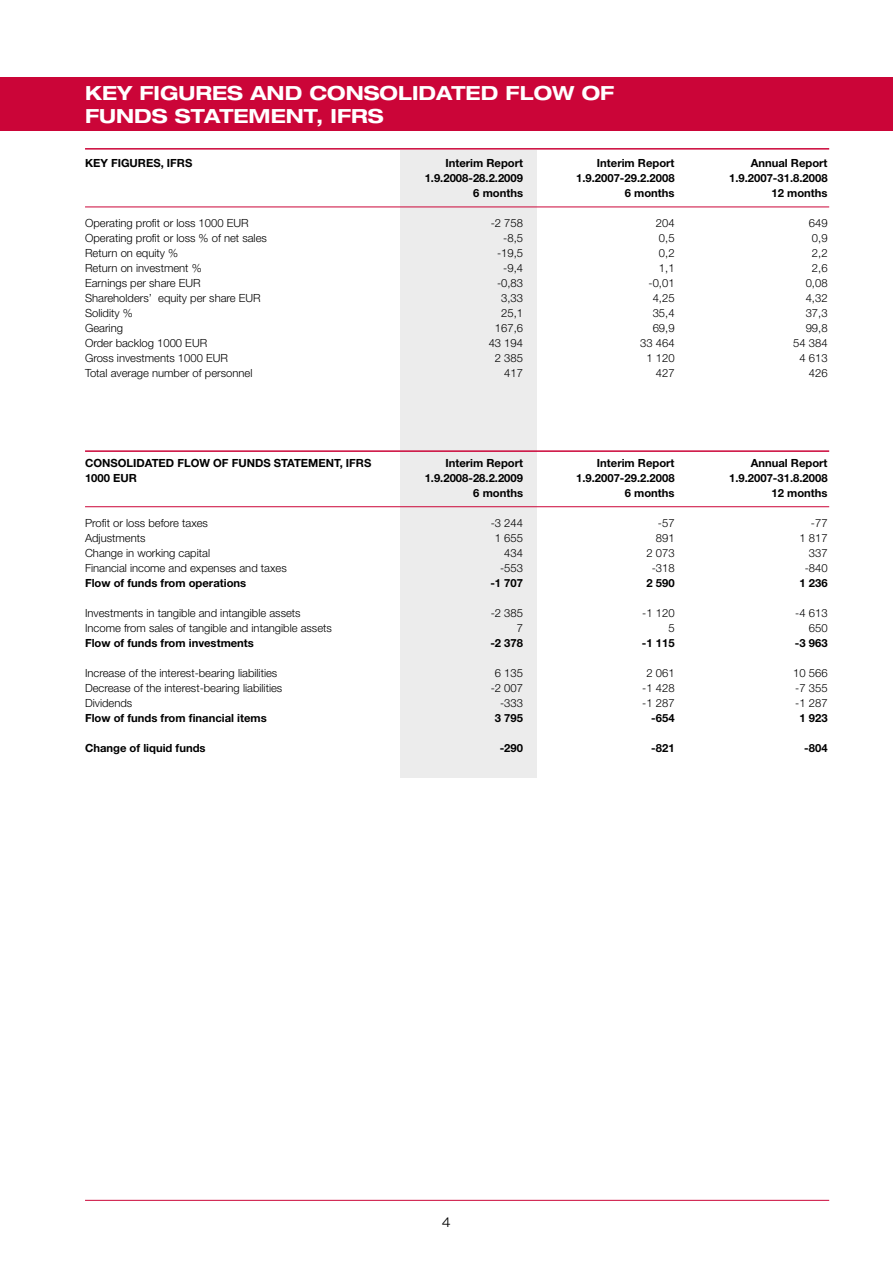
<style>
.page{position:relative;width:893px;height:1263px;background:#fff}
.page>*{position:absolute;margin:0;border:0;box-sizing:border-box;transform-origin:0 0}
.t1{font:700 expanded 19.5px/22.5px "Helvetica Neue";color:#fff}
.t2{font:300 expanded 13.5px "Helvetica Neue";color:#000}
.t3{font:300 11.25px "Helvetica Neue";color:#000}
.t4{font:700 11.25px "Helvetica Neue";color:#000}
</style>
<div class="page">
<div style="left:0;top:77px;width:893px;height:53px;background:#cb0538"></div>
<div style="left:400px;top:150px;width:136px;height:628px;background:#ececec"></div>
<hr style="left:85px;top:148px;width:744px;height:2px;background:#cb0538">
<hr style="left:85px;top:1200px;width:744px;height:1px;background:#cb0538">
<hr style="left:85px;top:207px;width:744px;height:1px;background:#cb0538">
<hr style="left:85px;top:506px;width:744px;height:1px;background:#cb0538">
<hr style="left:85px;top:450px;width:744px;height:2px;background:#cb0538">
<h1 class="t1" style="left:85px;top:82px;width:531px">KEY FIGURES AND CONSOLIDATED FLOW OF<br>FUNDS STATEMENT, IFRS</h1>
<p class="t4" style="left:85px;top:156px;width:109px">KEY FIGURES, IFRS</p>
<p class="t4" style="left:445px;top:156px;width:79px">Interim Report</p>
<p class="t4" style="left:597px;top:156px;width:79px">Interim Report</p>
<p class="t4" style="left:751px;top:156px;width:78px">Annual Report</p>
<p class="t4" style="left:425px;top:171px;width:100px">1.9.2008-28.2.2009</p>
<p class="t4" style="left:576px;top:171px;width:100px">1.9.2007-29.2.2008</p>
<p class="t4" style="left:729px;top:171px;width:100px">1.9.2007-31.8.2008</p>
<p class="t4" style="left:473px;top:186px;width:51px">6 months</p>
<p class="t4" style="left:625px;top:186px;width:51px">6 months</p>
<p class="t4" style="left:771px;top:186px;width:58px">12 months</p>
<p class="t3" style="left:85px;top:216px;width:165px">Operating profit or loss 1000 EUR</p>
<p class="t3" style="left:491px;top:216px;width:34px">-2 758</p>
<p class="t3" style="left:656px;top:216px;width:20px">204</p>
<p class="t3" style="left:809px;top:216px;width:20px">649</p>
<p class="t3" style="left:85px;top:231px;width:183px">Operating profit or loss % of net sales</p>
<p class="t3" style="left:503px;top:231px;width:21px">-8,5</p>
<p class="t3" style="left:659px;top:231px;width:17px">0,5</p>
<p class="t3" style="left:812px;top:231px;width:17px">0,9</p>
<p class="t3" style="left:85px;top:246px;width:95px">Return on equity %</p>
<p class="t3" style="left:497px;top:246px;width:28px">-19,5</p>
<p class="t3" style="left:659px;top:246px;width:17px">0,2</p>
<p class="t3" style="left:812px;top:246px;width:17px">2,2</p>
<p class="t3" style="left:85px;top:261px;width:118px">Return on investment %</p>
<p class="t3" style="left:503px;top:261px;width:21px">-9,4</p>
<p class="t3" style="left:659px;top:261px;width:17px">1,1</p>
<p class="t3" style="left:812px;top:261px;width:17px">2,6</p>
<p class="t3" style="left:85px;top:276px;width:117px">Earnings per share EUR</p>
<p class="t3" style="left:497px;top:276px;width:28px">-0,83</p>
<p class="t3" style="left:648px;top:276px;width:28px">-0,01</p>
<p class="t3" style="left:806px;top:276px;width:23px">0,08</p>
<p class="t3" style="left:85px;top:291px;width:177px">Shareholders’ equity per share EUR</p>
<p class="t3" style="left:501px;top:291px;width:23px">3,33</p>
<p class="t3" style="left:653px;top:291px;width:23px">4,25</p>
<p class="t3" style="left:806px;top:291px;width:23px">4,32</p>
<p class="t3" style="left:85px;top:306px;width:49px">Solidity %</p>
<p class="t3" style="left:501px;top:306px;width:23px">25,1</p>
<p class="t3" style="left:653px;top:306px;width:23px">35,4</p>
<p class="t3" style="left:806px;top:306px;width:23px">37,3</p>
<p class="t3" style="left:85px;top:321px;width:39px">Gearing</p>
<p class="t3" style="left:495px;top:321px;width:30px">167,6</p>
<p class="t3" style="left:653px;top:321px;width:23px">69,9</p>
<p class="t3" style="left:806px;top:321px;width:23px">99,8</p>
<p class="t3" style="left:85px;top:336px;width:124px">Order backlog 1000 EUR</p>
<p class="t3" style="left:489px;top:336px;width:36px">43 194</p>
<p class="t3" style="left:640px;top:336px;width:36px">33 464</p>
<p class="t3" style="left:793px;top:336px;width:36px">54 384</p>
<p class="t3" style="left:85px;top:351px;width:144px">Gross investments 1000 EUR</p>
<p class="t3" style="left:495px;top:351px;width:30px">2 385</p>
<p class="t3" style="left:646px;top:351px;width:30px">1 120</p>
<p class="t3" style="left:799px;top:351px;width:30px">4 613</p>
<p class="t3" style="left:85px;top:366px;width:169px">Total average number of personnel</p>
<p class="t3" style="left:504px;top:366px;width:20px">417</p>
<p class="t3" style="left:656px;top:366px;width:20px">427</p>
<p class="t3" style="left:809px;top:366px;width:20px">426</p>
<p class="t4" style="left:85px;top:456px;width:288px">CONSOLIDATED FLOW OF FUNDS STATEMENT, IFRS</p>
<p class="t4" style="left:445px;top:456px;width:79px">Interim Report</p>
<p class="t4" style="left:597px;top:456px;width:79px">Interim Report</p>
<p class="t4" style="left:751px;top:456px;width:78px">Annual Report</p>
<p class="t4" style="left:85px;top:471px;width:53px">1000 EUR</p>
<p class="t4" style="left:425px;top:471px;width:100px">1.9.2008-28.2.2009</p>
<p class="t4" style="left:576px;top:471px;width:100px">1.9.2007-29.2.2008</p>
<p class="t4" style="left:729px;top:471px;width:100px">1.9.2007-31.8.2008</p>
<p class="t4" style="left:473px;top:486px;width:51px">6 months</p>
<p class="t4" style="left:625px;top:486px;width:51px">6 months</p>
<p class="t4" style="left:771px;top:486px;width:58px">12 months</p>
<p class="t3" style="left:85px;top:516px;width:124px">Profit or loss before taxes</p>
<p class="t3" style="left:491px;top:516px;width:34px">-3 244</p>
<p class="t3" style="left:658px;top:516px;width:18px">-57</p>
<p class="t3" style="left:811px;top:516px;width:18px">-77</p>
<p class="t3" style="left:85px;top:531px;width:62px">Adjustments</p>
<p class="t3" style="left:495px;top:531px;width:30px">1 655</p>
<p class="t3" style="left:656px;top:531px;width:20px">891</p>
<p class="t3" style="left:799px;top:531px;width:30px">1 817</p>
<p class="t3" style="left:85px;top:546px;width:127px">Change in working capital</p>
<p class="t3" style="left:504px;top:546px;width:20px">434</p>
<p class="t3" style="left:646px;top:546px;width:30px">2 073</p>
<p class="t3" style="left:809px;top:546px;width:20px">337</p>
<p class="t3" style="left:85px;top:561px;width:203px">Financial income and expenses and taxes</p>
<p class="t3" style="left:500px;top:561px;width:24px">-553</p>
<p class="t3" style="left:652px;top:561px;width:24px">-318</p>
<p class="t3" style="left:805px;top:561px;width:24px">-840</p>
<p class="t4" style="left:85px;top:576px;width:163px">Flow of funds from operations</p>
<p class="t4" style="left:490px;top:576px;width:34px">-1 707</p>
<p class="t4" style="left:646px;top:576px;width:30px">2 590</p>
<p class="t4" style="left:799px;top:576px;width:30px">1 236</p>
<p class="t3" style="left:85px;top:606px;width:217px">Investments in tangible and intangible assets</p>
<p class="t3" style="left:491px;top:606px;width:34px">-2 385</p>
<p class="t3" style="left:642px;top:606px;width:34px">-1 120</p>
<p class="t3" style="left:795px;top:606px;width:34px">-4 613</p>
<p class="t3" style="left:85px;top:621px;width:248px">Income from sales of tangible and intangible assets</p>
<p class="t3" style="left:517px;top:621px;width:8px">7</p>
<p class="t3" style="left:668px;top:621px;width:8px">5</p>
<p class="t3" style="left:809px;top:621px;width:20px">650</p>
<p class="t4" style="left:85px;top:636px;width:170px">Flow of funds from investments</p>
<p class="t4" style="left:490px;top:636px;width:34px">-2 378</p>
<p class="t4" style="left:642px;top:636px;width:34px">-1 115</p>
<p class="t4" style="left:795px;top:636px;width:34px">-3 963</p>
<p class="t3" style="left:85px;top:666px;width:194px">Increase of the interest-bearing liabilities</p>
<p class="t3" style="left:495px;top:666px;width:30px">6 135</p>
<p class="t3" style="left:646px;top:666px;width:30px">2 061</p>
<p class="t3" style="left:793px;top:666px;width:36px">10 566</p>
<p class="t3" style="left:85px;top:681px;width:199px">Decrease of the interest-bearing liabilities</p>
<p class="t3" style="left:491px;top:681px;width:34px">-2 007</p>
<p class="t3" style="left:642px;top:681px;width:34px">-1 428</p>
<p class="t3" style="left:795px;top:681px;width:34px">-7 355</p>
<p class="t3" style="left:85px;top:696px;width:49px">Dividends</p>
<p class="t3" style="left:500px;top:696px;width:24px">-333</p>
<p class="t3" style="left:642px;top:696px;width:34px">-1 287</p>
<p class="t3" style="left:795px;top:696px;width:34px">-1 287</p>
<p class="t4" style="left:85px;top:711px;width:183px">Flow of funds from financial items</p>
<p class="t4" style="left:495px;top:711px;width:30px">3 795</p>
<p class="t4" style="left:651px;top:711px;width:25px">-654</p>
<p class="t4" style="left:799px;top:711px;width:30px">1 923</p>
<p class="t4" style="left:85px;top:741px;width:122px">Change of liquid funds</p>
<p class="t4" style="left:500px;top:741px;width:25px">-290</p>
<p class="t4" style="left:651px;top:741px;width:25px">-821</p>
<p class="t4" style="left:804px;top:741px;width:25px">-804</p>
<p class="t2" style="left:442px;top:1214px;width:11px">4</p>
</div>
